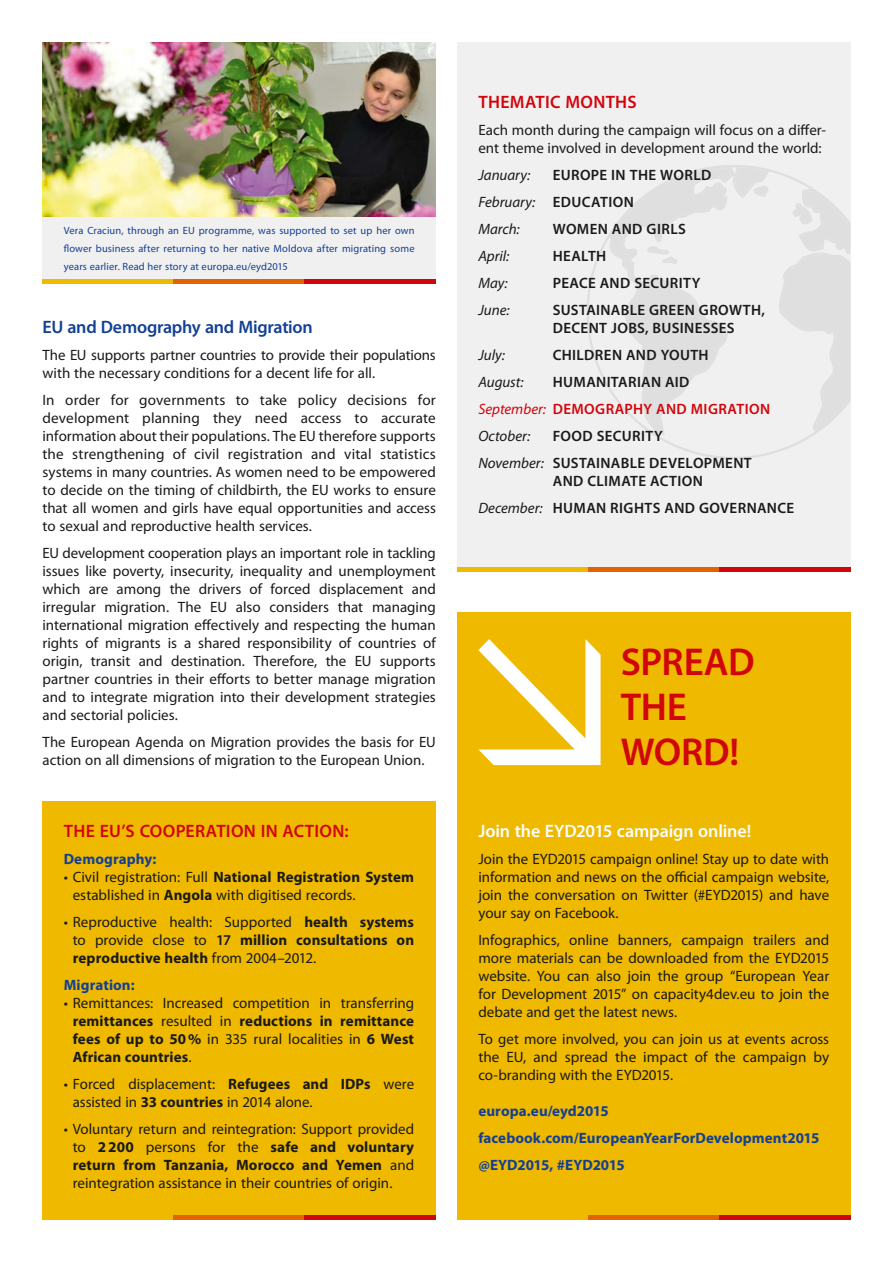
<style>
.page{position:relative;width:893px;height:1263px;background:#fff}
.page>*{position:absolute;margin:0;border:0;box-sizing:border-box;transform-origin:0 0}
.t1{font:600 39px/45px "Myriad Pro";letter-spacing:-.005em;color:#d1050c}
.t2{font:600 18px "Myriad Pro";letter-spacing:.015em;color:#d1050c}
.t3{font:600 18px "Myriad Pro";letter-spacing:-.005em;color:#fff}
.t4{font:600 18px "Myriad Pro";letter-spacing:-.015em;color:#134094}
.t5{font:15px/18px "Myriad Pro";color:#1a1a18;text-align:justify}
.t6{font:600 15px/27px "Myriad Pro";letter-spacing:.025em;color:#1a1a18}
.t7{font:700 15px/27px "Myriad Pro";letter-spacing:.005em;color:#134094}
.t8{font:600 15px/27px "Myriad Pro";letter-spacing:.025em;color:#d1050c}
.t9{font:italic 15px "Myriad Pro";color:#1a1a18}
.t10{font:10.5px/18px "Myriad Pro";letter-spacing:.015em;color:#134094;text-align:justify}
.s1{font-weight:700}
.s2{font-weight:600}
.s3{font-weight:400;font-style:italic}
.s4{color:#1a1a18}
.s5{font-weight:400;font-style:italic;color:#1a1a18}
</style>
<div class="page">
<div style="left:43px;top:216px;width:393px;height:63px;background:#f0f0f0"></div>
<img style="left:43px;top:43px;width:393px;height:173px">
<hr style="left:43px;top:279px;width:131px;height:4px;background:#efb900">
<hr style="left:174px;top:279px;width:131px;height:4px;background:#e36202">
<hr style="left:305px;top:279px;width:131px;height:4px;background:#d1050c">
<div style="left:457px;top:43px;width:393px;height:528px;background:#f0f0f0"></div>
<svg style="left:589px;top:172px;width:233px;height:285px"></svg>
<svg style="left:781px;top:191px;width:69px;height:238px"></svg>
<svg style="left:611px;top:167px;width:158px;height:265px"></svg>
<hr style="left:457px;top:567px;width:131px;height:4px;background:#efb900">
<hr style="left:588px;top:567px;width:131px;height:4px;background:#e36202">
<hr style="left:719px;top:567px;width:131px;height:4px;background:#d1050c">
<div style="left:457px;top:612px;width:393px;height:603px;background:#efb900"></div>
<div style="left:457px;top:1215px;width:131px;height:5px;background:#efb900"></div>
<div style="left:588px;top:1215px;width:131px;height:5px;background:#e36202"></div>
<div style="left:719px;top:1215px;width:131px;height:5px;background:#d1050c"></div>
<svg style="left:478px;top:639px;width:123px;height:126px"></svg>
<div style="left:43px;top:801px;width:393px;height:414px;background:#efb900"></div>
<div style="left:43px;top:1215px;width:131px;height:5px;background:#efb900"></div>
<div style="left:174px;top:1215px;width:131px;height:5px;background:#e36202"></div>
<div style="left:305px;top:1215px;width:131px;height:5px;background:#d1050c"></div>
<p class="t10" style="left:64px;top:221px;width:352px">Vera Craciun, through an EU programme, was supported to set up her own flower business after returning to her native Moldova after migrating some years earlier. Read her story at europa.eu/eyd2015</p>
<p class="t4" style="left:43px;top:317px;width:272px">EU and Demography and Migration</p>
<p class="t5" style="left:43px;top:346px;width:395px">The EU supports partner countries to provide their populations with the necessary conditions for a decent life for all.</p>
<p class="t5" style="left:43px;top:391px;width:395px">In order for governments to take policy decisions for development planning they need access to accurate information about their populations. The EU therefore supports the strengthening of civil registration and vital statistics systems in many countries. As women need to be empowered to decide on the timing of childbirth, the EU works to ensure that all women and girls have equal opportunities and access to sexual and reproductive health services.</p>
<p class="t5" style="left:43px;top:544px;width:395px">EU development cooperation plays an important role in tackling issues like poverty, insecurity, inequality and unemployment which are among the drivers of forced displacement and irregular migration. The EU also considers that managing international migration effectively and respecting the human rights of migrants is a shared responsibility of countries of origin, transit and destination. Therefore, the EU supports partner countries in their efforts to better manage migration and to integrate migration into their development strategies and sectorial policies.</p>
<p class="t5" style="left:43px;top:733px;width:395px">The European Agenda on Migration provides the basis for EU action on all dimensions of migration to the European Union.</p>
<p class="t2" style="left:64px;top:821px;width:286px">THE EU’S COOPERATION IN ACTION:</p>
<p class="t7" style="left:64px;top:845px;width:94px">Demography:</p>
<p class="t5" style="left:73px;top:868px;width:343px;text-indent:-9px">• Civil registration: Full <span class="s1">National Registration System </span>established in <span class="s1">Angola</span> with digitised records.</p>
<p class="t5" style="left:73px;top:913px;width:343px;text-indent:-9px">• Reproductive health: Supported <span class="s1">health systems </span>to provide close to <span class="s2">17</span> <span class="s1">million consultations on reproductive health</span> from 2004–2012.</p>
<p class="t7" style="left:64px;top:971px;width:72px">Migration:</p>
<p class="t5" style="left:73px;top:994px;width:343px;text-indent:-9px">• Remittances: Increased competition in transferring <span class="s1">remittances</span> resulted in <span class="s1">reductions in remittance fees of up to 50 %</span> in 335 rural localities in <span class="s1">6 West African countries</span>.</p>
<p class="t5" style="left:73px;top:1075px;width:343px;text-indent:-9px">• Forced displacement: <span class="s1">Refugees and IDPs</span> were assisted in <span class="s1">33 countries</span> in 2014 alone.</p>
<p class="t5" style="left:73px;top:1120px;width:343px;text-indent:-9px">• Voluntary return and reintegration: Support provided to <span class="s1">2 200</span> persons for the <span class="s1">safe and voluntary return from Tanzania, Morocco and Yemen</span> and reintegration assistance in their countries of origin.</p>
<p class="t2" style="left:479px;top:92px;width:160px">THEMATIC MONTHS</p>
<p class="t5" style="left:478px;top:121px;width:349px">Each month during the campaign will focus on a differ&shy;ent theme involved in development around the world:</p>
<p class="t9" style="left:478px;top:166px;width:53px">January:</p>
<p class="t6" style="left:478px;top:162px;width:234px;text-indent:74px">EUROPE IN THE WORLD<br><span class="s3">February:</span> EDUCATION<br><span class="s3">March:</span></p>
<p class="t6" style="left:553px;top:216px;width:135px">WOMEN AND GIRLS</p>
<p class="t9" style="left:478px;top:247px;width:32px">April:</p>
<p class="t6" style="left:553px;top:243px;width:55px">HEALTH</p>
<p class="t9" style="left:478px;top:274px;width:31px">May:</p>
<p class="t6" style="left:553px;top:270px;width:149px">PEACE AND SECURITY</p>
<p class="t9" style="left:478px;top:301px;width:33px">June:</p>
<p class="t6" style="left:553px;top:301px;width:214px;line-height:18px">SUSTAINABLE GREEN GROWTH,<br>DECENT JOBS, BUSINESSES</p>
<p class="t9" style="left:478px;top:346px;width:28px">July:</p>
<p class="t6" style="left:553px;top:342px;width:157px">CHILDREN AND YOUTH</p>
<p class="t9" style="left:478px;top:373px;width:47px">August:</p>
<p class="t8" style="left:478px;top:369px;width:293px;text-indent:74px"><span class="s4">HUMANITARIAN AID<br></span><span class="s3">September:</span> DEMOGRAPHY AND MIGRATION<br><span class="s5">October:</span></p>
<p class="t6" style="left:478px;top:423px;width:275px;text-indent:74px">FOOD SECURITY<br><span class="s3">November:</span> SUSTAINABLE DEVELOPMENT</p>
<p class="t6" style="left:478px;top:468px;width:317px;text-indent:75px">AND CLIMATE ACTION<br><span class="s3">December:</span> HUMAN RIGHTS AND GOVERNANCE</p>
<h1 class="t1" style="left:621px;top:640px;width:135px">SPREAD<br>THE<br>WORD!</h1>
<p class="t3" style="left:478px;top:821px;width:274px">Join the EYD2015 campaign online!</p>
<p class="t5" style="left:478px;top:850px;width:352px">Join the EYD2015 campaign online! Stay up to date with information and news on the official campaign website, join the conversation on Twitter (#EYD2015) and have your say on Facebook.</p>
<p class="t5" style="left:478px;top:931px;width:352px">Infographics, online banners, campaign trailers and more materials can be downloaded from the EYD2015 website. You can also join the group “European Year for Development 2015” on capacity4dev.eu to join the debate and get the latest news.</p>
<p class="t5" style="left:478px;top:1030px;width:352px">To get more involved, you can join us at events across the EU, and spread the impact of the campaign by co-branding with the EYD2015.</p>
<p class="t7" style="left:478px;top:1097px;width:342px">europa.eu/eyd2015 facebook.com/EuropeanYearForDevelopment2015 @EYD2015, #EYD2015</p>
</div>
